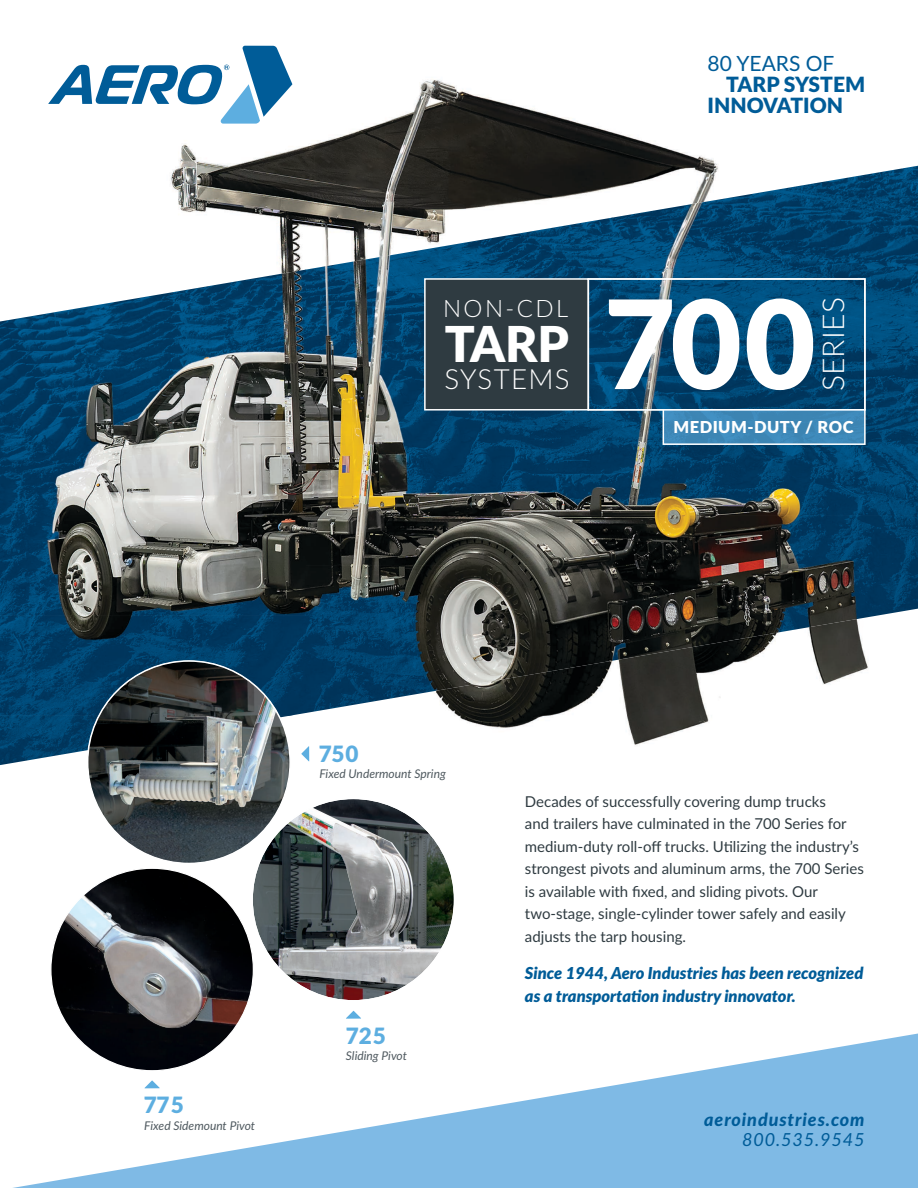
<style>
.page{position:relative;width:918px;height:1188px;background:#fff}
.page>*{position:absolute;margin:0;border:0;box-sizing:border-box;transform-origin:0 0}
.t1{font:900 123px "Lato";color:#fff}
.t2{font:900 49.5px "Lato";color:#fff}
.t3{font:300 30px "Lato";letter-spacing:.01em;color:#fff}
.t4{font:300 27.75px "Lato";letter-spacing:.045em;color:#fff}
.t5{font:300 24px "Lato";letter-spacing:.1em;color:#fff}
.t6{font:900 22.5px "Lato";letter-spacing:.01em;color:#5daee0}
.t7{font:900 21px/21px "Lato";color:#005c98}
.t8{font:21px "Lato";color:#005c98}
.t9{font:italic 800 18px "Lato";letter-spacing:.05em;color:#005c98}
.t10{font:italic 18px "Lato";letter-spacing:.05em;color:#005c98}
.t11{font:italic 900 16.5px/22.5px "Lato";color:#005c98}
.t12{font:900 16.5px "Lato";letter-spacing:.03em;color:#fff}
.t13{font:15px/22.5px "Lato";color:#2f3b41}
.t14{font:italic 12px "Lato";color:#4f595f}
</style>
<div class="page">
<svg style="left:13px;top:1034px;width:905px;height:154px;fill:#7fbae5"></svg>
<img style="left:51px;top:893px;width:202px;height:178px">
<img style="left:170px;top:45px;width:186px;height:225px">
<img style="left:356px;top:80px;width:358px;height:138px">
<img style="left:815px;top:661px;width:53px;height:24px">
<img style="left:308px;top:661px;width:438px;height:101px">
<img style="left:612px;top:166px;width:306px;height:495px">
<img style="left:305px;top:218px;width:307px;height:495px">
<img style="left:0;top:270px;width:306px;height:446px">
<img style="left:0;top:715px;width:87px;height:50px">
<svg style="left:301px;top:746px;width:8px;height:15px"></svg>
<svg style="left:48px;top:46px;width:244px;height:78px"></svg>
<svg style="left:87px;top:661px;width:206px;height:367px;background:#5c6266"></svg>
<svg style="left:346px;top:1011px;width:15px;height:8px"></svg>
<svg style="left:144px;top:1081px;width:16px;height:7px"></svg>
<img style="left:257px;top:799px;width:52px;height:24px">
<img style="left:285px;top:974px;width:123px;height:27px">
<img style="left:252px;top:823px;width:106px;height:145px">
<img style="left:309px;top:801px;width:143px;height:147px">
<div style="left:425px;top:279px;width:163px;height:131px;background:#2f3b41"></div>
<div style="left:424px;top:278px;width:165px;height:133px;border:2px solid #fff"></div>
<img style="left:666px;top:412px;width:197px;height:30px">
<svg style="left:588px;top:278px;width:278px;height:133px;background:#0c4d77"></svg>
<div style="left:663px;top:409px;width:203px;height:36px;border:2px solid #fff"></div>
<h3 class="t8" style="left:708px;top:48px;width:128px">80 YEARS OF</h3>
<h3 class="t7" style="left:708px;top:73px;width:159px;text-indent:19px">TARP SYSTEM<br>INNOVATION</h3>
<h3 class="t5" style="left:443px;top:291px;width:127px">NON-CDL</h3>
<h2 class="t2" style="left:445px;top:307px;width:126px">TARP</h2>
<h3 class="t4" style="left:444px;top:360px;width:127px">SYSTEMS</h3>
<h1 class="t1" style="left:604px;top:252px;width:213px">700</h1>
<h3 class="t3" style="left:813px;top:391px;width:96px;rotate:-90deg">SERIES</h3>
<p class="t12" style="left:673px;top:415px;width:182px">MEDIUM-DUTY / ROC</p>
<h3 class="t6" style="left:319px;top:737px;width:41px">750</h3>
<p class="t14" style="left:319px;top:765px;width:128px">Fixed Undermount Spring</p>
<h3 class="t6" style="left:144px;top:1088px;width:42px">775</h3>
<p class="t14" style="left:144px;top:1117px;width:112px">Fixed Sidemount Pivot</p>
<h3 class="t6" style="left:346px;top:1019px;width:42px">725</h3>
<p class="t14" style="left:346px;top:1047px;width:63px">Sliding Pivot</p>
<p class="t13" style="left:525px;top:790px;width:340px">Decades of successfully covering dump trucks<br>and trailers have culminated in the 700 Series for medium-duty roll-off trucks. Utilizing the industry’s strongest pivots and aluminum arms, the 700 Series is available with fixed, and sliding pivots. Our two-stage, single-cylinder tower safely and easily adjusts the tarp housing.</p>
<p class="t11" style="left:525px;top:961px;width:340px">Since 1944, Aero Industries has been recognized as a transportation industry innovator.</p>
<p class="t9" style="left:704px;top:1106px;width:162px">aeroindustries.com</p>
<p class="t10" style="left:742px;top:1127px;width:124px">800.535.9545</p>
</div>
